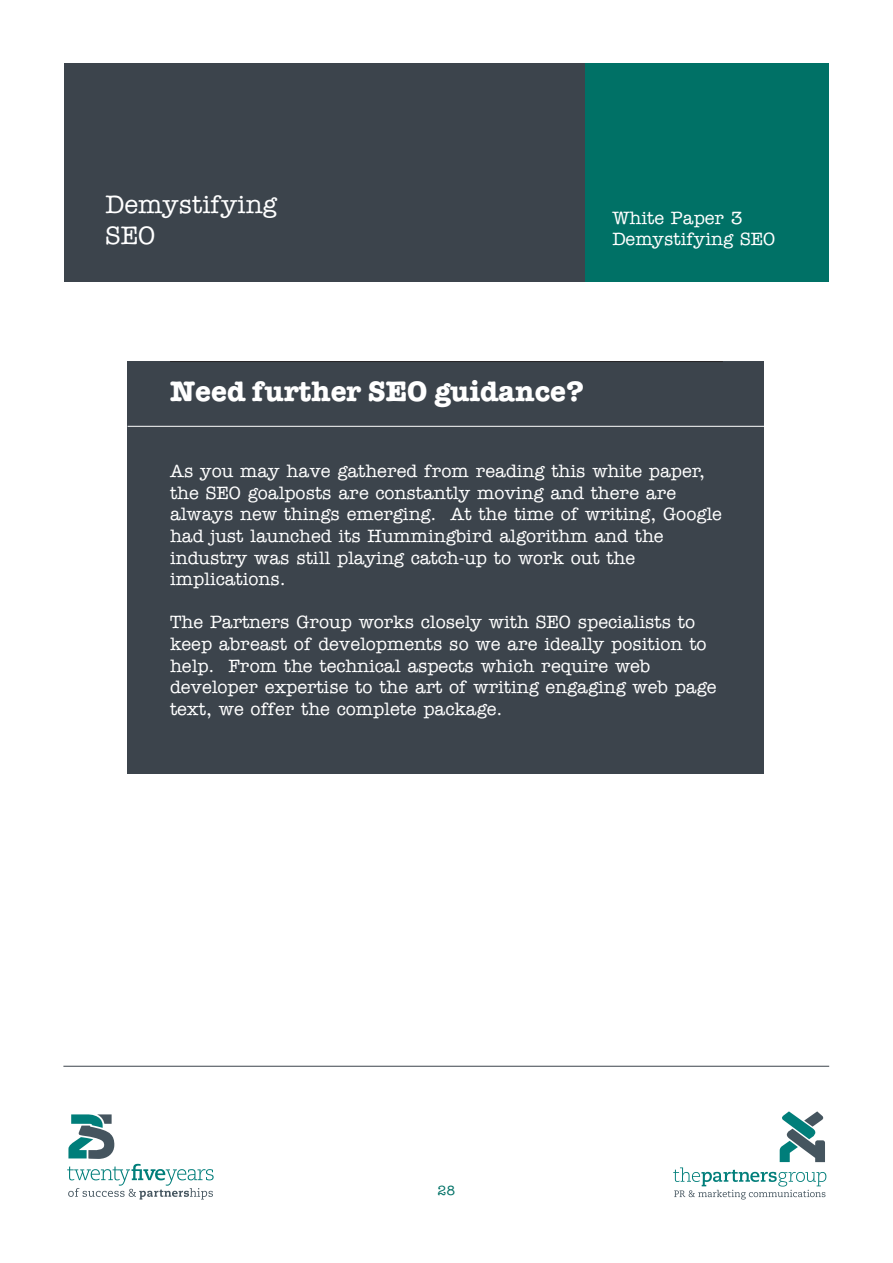
<style>
.page{position:relative;width:893px;height:1263px;background:#fff}
.page>*{position:absolute;margin:0;border:0;box-sizing:border-box;transform-origin:0 0}
.t1{font:700 28.5px "American Typewriter";color:#fff}
.t2{font:500 25.5px/30.6px "American Typewriter";color:#fff}
.t3{font:500 18px/21.6px "American Typewriter";color:#fff}
.t4{font:500 13.5px "American Typewriter";color:#007166}
</style>
<div class="page">
<div style="left:128px;top:361px;width:636px;height:413px;background:#3c444c"></div>
<svg style="left:673px;top:1111px;width:153px;height:88px"></svg>
<svg style="left:67px;top:1114px;width:147px;height:85px"></svg>
<hr style="left:63px;top:1066px;width:766px;height:1px;background:#3c444c">
<hr style="left:170px;top:361px;width:553px;height:1px;background:#272627">
<hr style="left:128px;top:426px;width:643px;height:1px;background:#fff">
<div style="left:64px;top:64px;width:520px;height:218px;background:#3c444c"></div>
<div style="left:585px;top:64px;width:244px;height:218px;background:#007166"></div>
<h2 class="t2" style="left:106px;top:192px;width:173px">Demystifying<br>SEO</h2>
<p class="t3" style="left:612px;top:208px;width:164px">White Paper 3<br>Demystifying SEO</p>
<h1 class="t1" style="left:170px;top:382px;width:416px">Need further SEO guidance?</h1>
<p class="t3" style="left:170px;top:462px;width:553px">As you may have gathered from reading this white paper, the SEO goalposts are constantly moving and there are always new things emerging. At the time of writing, Google had just launched its Hummingbird algorithm and the industry was still playing catch-up to work out the implications.</p>
<p class="t3" style="left:170px;top:613px;width:548px">The Partners Group works closely with SEO specialists to keep abreast of developments so we are ideally position to help. From the technical aspects which require web developer expertise to the art of writing engaging web page text, we offer the complete package.</p>
<p class="t4" style="left:438px;top:1186px;width:19px">28</p>
</div>
